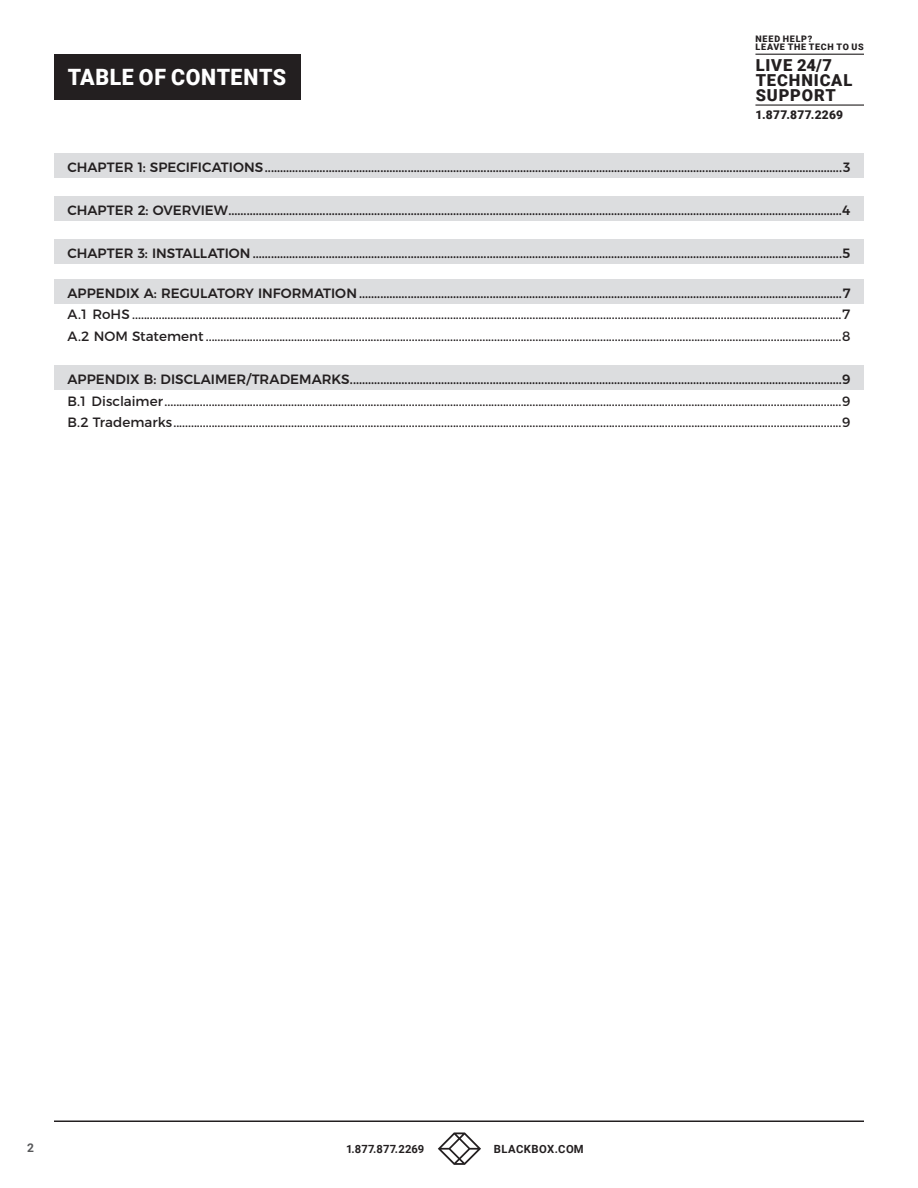
<style>
.page{position:relative;width:918px;height:1188px;background:#fff}
.page>*{position:absolute;margin:0;border:0;box-sizing:border-box;transform-origin:0 0}
.t1{font:900 22.5px "Roboto";letter-spacing:.025em;color:#fff;scale:.95 1}
.t2{font:900 16.5px "Roboto";letter-spacing:.05em;color:#231f20}
.TOC_Chapter_Title{font:500 13.5px "Montserrat";color:#231f20}
.TOC_H1-Headline{font:13.5px "Montserrat";letter-spacing:.005em;color:#231f20}
.t3{font:900 12px "Roboto";letter-spacing:.02em;color:#231f20}
.t4{font:700 12px "Roboto";color:#57585a}
.t5{font:700 11.25px "Roboto";letter-spacing:.02em;color:#231f20}
.t6{font:700 11.25px "Roboto";letter-spacing:.045em;color:#231f20}
.t7{font:900 9px "Roboto";letter-spacing:.08em;color:#231f20}
</style>
<div class="page">
<hr style="left:54px;top:1120px;width:810px;height:2px;background:#231f20">
<div style="left:54px;top:54px;width:246px;height:45px;background:#231f20"></div>
<hr style="left:755px;top:54px;width:109px;height:1px;background:#231f20">
<hr style="left:755px;top:104px;width:109px;height:2px;background:#231f20">
<svg style="left:438px;top:1132px;width:43px;height:33px"></svg>
<div style="left:54px;top:153px;width:810px;height:24px;background:#dcdddf"></div>
<div style="left:54px;top:197px;width:810px;height:24px;background:#dcdddf"></div>
<div style="left:54px;top:240px;width:810px;height:24px;background:#dcdddf"></div>
<div style="left:54px;top:279px;width:810px;height:24px;background:#dcdddf"></div>
<div style="left:54px;top:366px;width:810px;height:24px;background:#dcdddf"></div>
<p class="t1" style="left:68px;top:61px;width:231px">TABLE OF CONTENTS</p>
<p class="t7" style="left:756px;top:32px;width:58px">NEED HELP?</p>
<p class="t7" style="left:756px;top:41px;width:110px">LEAVE THE TECH TO US</p>
<p class="t2" style="left:756px;top:53px;width:78px">LIVE 24/7</p>
<p class="t2" style="left:756px;top:68px;width:98px">TECHNICAL</p>
<p class="t2" style="left:756px;top:83px;width:82px">SUPPORT</p>
<p class="t3" style="left:755px;top:106px;width:89px">1.877.877.2269</p>
<p class="TOC_Chapter_Title" style="left:68px;top:156px;width:785px">CHAPTER 1: SPECIFICATIONS..............................................................................................................................................................................................3</p>
<p class="TOC_Chapter_Title" style="left:68px;top:199px;width:785px">CHAPTER 2: OVERVIEW..........................................................................................................................................................................................................4</p>
<p class="TOC_Chapter_Title" style="left:68px;top:243px;width:785px">CHAPTER 3: INSTALLATION ..................................................................................................................................................................................................5</p>
<p class="TOC_Chapter_Title" style="left:68px;top:282px;width:785px">APPENDIX A: REGULATORY INFORMATION...............................................................................................................................................................7</p>
<p class="TOC_H1-Headline" style="left:68px;top:304px;width:785px">A.1 RoHS .................................................................................................................................................................................................................................................7</p>
<p class="TOC_H1-Headline" style="left:68px;top:325px;width:785px">A.2 NOM Statement ........................................................................................................................................................................................................................8</p>
<p class="TOC_Chapter_Title" style="left:68px;top:369px;width:784px">APPENDIX B: DISCLAIMER/TRADEMARKS..................................................................................................................................................................9</p>
<p class="TOC_H1-Headline" style="left:68px;top:390px;width:785px">B.1 Disclaimer......................................................................................................................................................................................................................................9</p>
<p class="TOC_H1-Headline" style="left:68px;top:412px;width:785px">B.2 Trademarks...................................................................................................................................................................................................................................9</p>
<p class="t4" style="left:27px;top:1139px;width:8px">2</p>
<p class="t5" style="left:346px;top:1141px;width:80px">1.877.877.2269</p>
<p class="t6" style="left:494px;top:1141px;width:91px">BLACKBOX.COM</p>
</div>
